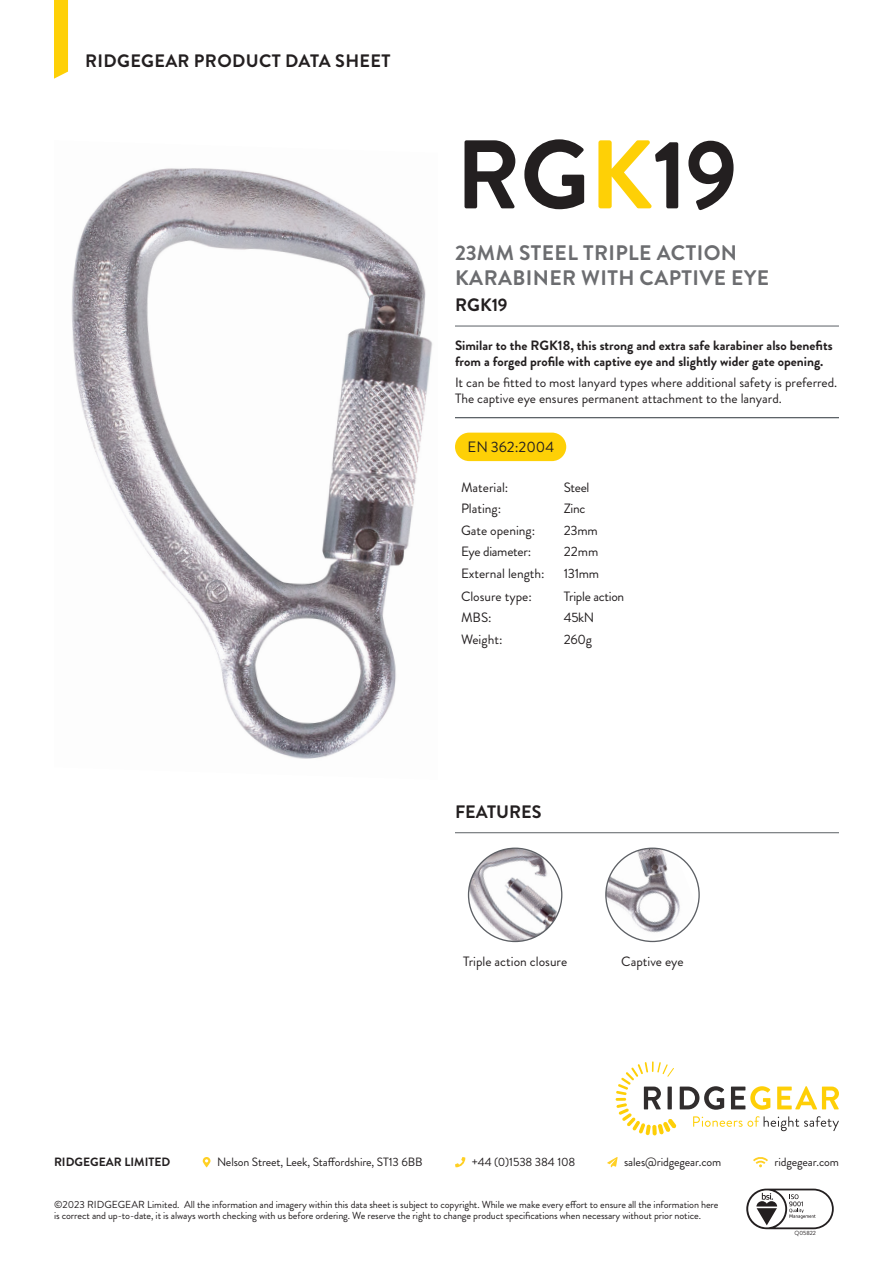
<style>
.page{position:relative;width:893px;height:1263px;background:#fff}
.page>*{position:absolute;margin:0;border:0;box-sizing:border-box;transform-origin:0 0}
.t1{font:700 97.2px "Brandon Grotesque";letter-spacing:-.005em;color:#231f20}
.t2{font:700 21px/25.2px "Brandon Grotesque";letter-spacing:.02em;color:#6c6d70}
.t3{font:700 18px "Brandon Grotesque";letter-spacing:.02em;color:#231f20}
.t4{font:700 18px "Brandon Grotesque";color:#231f20}
.t5{font:15px "Brandon Grotesque";color:#231f20}
.t6{font:13.5px/16.2px "Brandon Grotesque";color:#231f20}
.t7{font:700 13.5px/16.2px "Brandon Grotesque";color:#231f20}
.t8{font:13.5px "Brandon Grotesque";letter-spacing:-.02em;color:#231f20}
.t9{font:12px "Brandon Grotesque";letter-spacing:-.01em;color:#231f20}
.t10{font:700 12px "Brandon Grotesque";color:#231f20}
.t11{font:10.2px/11.2px "Brandon Grotesque";letter-spacing:-.01em;color:#231f20}
.t12{font:6px "Brandon Grotesque";color:#231f20}
.s1{color:#fed006}
</style>
<div class="page">
<svg style="left:616px;top:1061px;width:223px;height:74px"></svg>
<svg style="left:203px;top:1157px;width:7px;height:10px"></svg>
<svg style="left:455px;top:1157px;width:10px;height:10px"></svg>
<svg style="left:607px;top:1157px;width:11px;height:10px"></svg>
<svg style="left:753px;top:1157px;width:15px;height:10px"></svg>
<svg style="left:54px;top:0;width:14px;height:79px"></svg>
<svg style="left:746px;top:1188px;width:88px;height:41px"></svg>
<hr style="left:455px;top:326px;width:384px;height:1px;background:#5b6065">
<hr style="left:455px;top:417px;width:384px;height:1px;background:#5b6065">
<div style="left:455px;top:433px;width:111px;height:28px;background:#fed006;border-radius:14px"></div>
<hr style="left:455px;top:832px;width:384px;height:1px;background:#5b6065">
<img style="left:71px;top:168px;width:362px;height:591px">
<img style="left:469px;top:848px;width:93px;height:93px;border-radius:47px">
<img style="left:606px;top:849px;width:91px;height:92px">
<h3 class="t3" style="left:85px;top:48px;width:307px">RIDGEGEAR PRODUCT DATA SHEET</h3>
<p class="t1" style="left:456px;top:107px;width:284px">RG<span class="s1">K</span>19</p>
<p class="t2" style="left:455px;top:241px;width:316px">23MM STEEL TRIPLE ACTION<br>KARABINER WITH CAPTIVE EYE</p>
<p class="t3" style="left:455px;top:292px;width:54px">RGK19</p>
<p class="t7" style="left:455px;top:337px;width:379px">Similar to the RGK18, this strong and extra safe karabiner also benefits from a forged profile with captive eye and slightly wider gate opening.</p>
<p class="t6" style="left:455px;top:374px;width:384px">It can be fitted to most lanyard types where additional safety is preferred.<br>The captive eye ensures permanent attachment to the lanyard.</p>
<p class="t5" style="left:468px;top:436px;width:88px">EN 362:2004</p>
<p class="t6" style="left:461px;top:479px;width:49px">Material:</p>
<p class="t6" style="left:564px;top:479px;width:27px">Steel</p>
<p class="t6" style="left:461px;top:501px;width:42px">Plating:</p>
<p class="t6" style="left:564px;top:501px;width:23px">Zinc</p>
<p class="t6" style="left:461px;top:522px;width:76px">Gate opening:</p>
<p class="t6" style="left:564px;top:522px;width:35px">23mm</p>
<p class="t8" style="left:461px;top:542px;width:72px">Eye diameter:</p>
<p class="t6" style="left:564px;top:543px;width:36px">22mm</p>
<p class="t6" style="left:461px;top:566px;width:85px">External length:</p>
<p class="t6" style="left:564px;top:566px;width:37px">131mm</p>
<p class="t6" style="left:461px;top:588px;width:72px">Closure type:</p>
<p class="t8" style="left:564px;top:587px;width:62px">Triple action</p>
<p class="t6" style="left:461px;top:610px;width:32px">MBS:</p>
<p class="t6" style="left:564px;top:610px;width:32px">45kN</p>
<p class="t6" style="left:461px;top:631px;width:43px">Weight:</p>
<p class="t6" style="left:564px;top:631px;width:30px">260g</p>
<p class="t4" style="left:455px;top:799px;width:88px">FEATURES</p>
<p class="t6" style="left:463px;top:954px;width:106px">Triple action closure</p>
<p class="t6" style="left:621px;top:954px;width:64px">Captive eye</p>
<p class="t10" style="left:54px;top:1154px;width:118px">RIDGEGEAR LIMITED</p>
<p class="t9" style="left:217px;top:1154px;width:207px">Nelson Street, Leek, Staffordshire, ST13 6BB</p>
<p class="t9" style="left:472px;top:1154px;width:105px">+44 (0)1538 384 108</p>
<p class="t9" style="left:624px;top:1154px;width:99px">sales@ridgegear.com</p>
<p class="t9" style="left:774px;top:1154px;width:66px">ridgegear.com</p>
<p class="t11" style="left:54px;top:1199px;width:666px">©2023 RIDGEGEAR Limited. All the information and imagery within this data sheet is subject to copyright. While we make every effort to ensure all the information here is correct and up-to-date, it is always worth checking with us before ordering. We reserve the right to change product specifications when necessary without prior notice.</p>
<p class="t12" style="left:794px;top:1229px;width:23px">Q05822</p>
</div>
